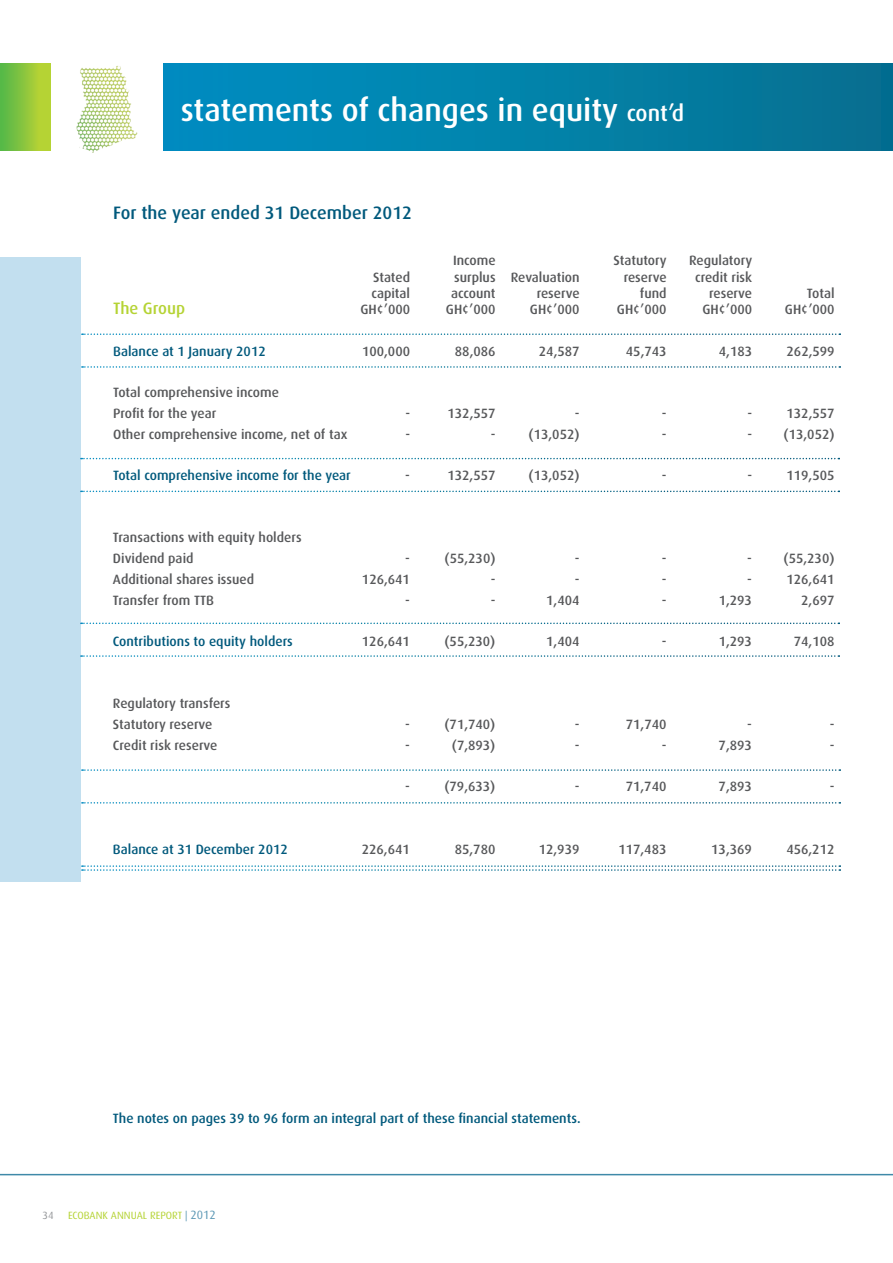
<style>
.page{position:relative;width:893px;height:1263px;background:#fff}
.page>*{position:absolute;margin:0;border:0;box-sizing:border-box;transform-origin:0 0}
.t1{font:500 31.5px "Dax";color:#fff}
.t2{font:500 18px "Dax";color:#00597c}
.t3{font:500 16.5px "Dax";color:#b5d334}
.t4{font:500 13.5px/20.7px "Dax";color:#57585a}
.t5{font:500 13.5px "Dax";color:#00597c}
.t6{font:10.5px "Dax";color:#b5d334}
.t7{font:10.5px "Dax";color:#939598}
.s1{font-size:22.5px}
.s2{color:#5c98b5}
.s3{font-size:12px;color:#5c98b5}
</style>
<div class="page">
<hr style="left:0;top:1174px;width:893px;height:1px;background:#3f89a8">
<div style="left:0;top:63px;width:51px;height:88px;background:linear-gradient(to right,#54b749,#c7d731)"></div>
<div style="left:163px;top:63px;width:730px;height:88px;background:linear-gradient(to right,#0090c3,#067190)"></div>
<svg style="left:82px;top:366px;width:758px;height:2px"></svg>
<svg style="left:81px;top:491px;width:758px;height:1px"></svg>
<svg style="left:81px;top:655px;width:758px;height:2px"></svg>
<svg style="left:82px;top:802px;width:758px;height:1px"></svg>
<svg style="left:82px;top:333px;width:758px;height:2px"></svg>
<svg style="left:81px;top:458px;width:758px;height:1px"></svg>
<svg style="left:81px;top:622px;width:758px;height:2px"></svg>
<svg style="left:82px;top:769px;width:758px;height:2px"></svg>
<div style="left:0;top:257px;width:80px;height:625px;background:#c2dfef"></div>
<svg style="left:82px;top:865px;width:758px;height:6px"></svg>
<img style="left:76px;top:65px;width:62px;height:87px">
<h1 class="t1" style="left:181px;top:92px;width:505px">statements of changes in equity <span class="s1">cont’d</span></h1>
<h2 class="t2" style="left:113px;top:203px;width:300px">For the year ended 31 December 2012</h2>
<p class="t4" style="left:453px;top:250px;width:44px">Income</p>
<p class="t4" style="left:614px;top:250px;width:55px">Statutory</p>
<p class="t4" style="left:689px;top:250px;width:65px">Regulatory</p>
<p class="t4" style="left:373px;top:267px;width:39px">Stated</p>
<p class="t4" style="left:454px;top:267px;width:127px">surplus Revaluation</p>
<p class="t4" style="left:624px;top:267px;width:44px">reserve</p>
<p class="t4" style="left:695px;top:267px;width:59px">credit risk</p>
<p class="t4" style="left:371px;top:283px;width:40px">capital</p>
<p class="t4" style="left:451px;top:283px;width:46px">account</p>
<p class="t4" style="left:537px;top:283px;width:44px">reserve</p>
<p class="t4" style="left:640px;top:283px;width:28px">fund</p>
<p class="t4" style="left:709px;top:283px;width:44px">reserve</p>
<p class="t4" style="left:807px;top:283px;width:29px">Total</p>
<p class="t3" style="left:113px;top:299px;width:74px">The Group</p>
<p class="t4" style="left:360px;top:299px;width:51px">GH¢’000</p>
<p class="t4" style="left:446px;top:299px;width:51px">GH¢’000</p>
<p class="t4" style="left:530px;top:299px;width:51px">GH¢’000</p>
<p class="t4" style="left:617px;top:299px;width:51px">GH¢’000</p>
<p class="t4" style="left:702px;top:299px;width:51px">GH¢’000</p>
<p class="t4" style="left:785px;top:299px;width:51px">GH¢’000</p>
<p class="t5" style="left:113px;top:343px;width:154px">Balance at 1 January 2012</p>
<p class="t4" style="left:362px;top:341px;width:50px">100,000</p>
<p class="t4" style="left:455px;top:341px;width:42px">88,086</p>
<p class="t4" style="left:539px;top:341px;width:42px">24,587</p>
<p class="t4" style="left:626px;top:341px;width:42px">45,743</p>
<p class="t4" style="left:719px;top:341px;width:35px">4,183</p>
<p class="t4" style="left:787px;top:341px;width:50px">262,599</p>
<p class="t4" style="left:113px;top:382px;width:167px">Total comprehensive income<br>Profit for the year</p>
<p class="t4" style="left:405px;top:403px;width:6px">-</p>
<p class="t4" style="left:448px;top:403px;width:50px">132,557</p>
<p class="t4" style="left:575px;top:403px;width:6px">-</p>
<p class="t4" style="left:662px;top:403px;width:6px">-</p>
<p class="t4" style="left:747px;top:403px;width:6px">-</p>
<p class="t4" style="left:786px;top:403px;width:50px">132,557</p>
<p class="t4" style="left:113px;top:424px;width:236px">Other comprehensive income, net of tax</p>
<p class="t4" style="left:405px;top:424px;width:6px">-</p>
<p class="t4" style="left:491px;top:424px;width:6px">-</p>
<p class="t4" style="left:529px;top:424px;width:52px">(13,052)</p>
<p class="t4" style="left:662px;top:424px;width:6px">-</p>
<p class="t4" style="left:747px;top:424px;width:89px">- (13,052)</p>
<p class="t5" style="left:113px;top:468px;width:239px">Total comprehensive income for the year</p>
<p class="t4" style="left:405px;top:465px;width:6px">-</p>
<p class="t4" style="left:447px;top:465px;width:50px">132,557</p>
<p class="t4" style="left:529px;top:465px;width:52px">(13,052)</p>
<p class="t4" style="left:662px;top:465px;width:6px">-</p>
<p class="t4" style="left:747px;top:465px;width:6px">-</p>
<p class="t4" style="left:786px;top:465px;width:50px">119,505</p>
<p class="t4" style="left:113px;top:527px;width:190px">Transactions with equity holders<br>Dividend paid</p>
<p class="t4" style="left:405px;top:548px;width:6px">-</p>
<p class="t4" style="left:445px;top:548px;width:52px">(55,230)</p>
<p class="t4" style="left:575px;top:548px;width:6px">-</p>
<p class="t4" style="left:662px;top:548px;width:6px">-</p>
<p class="t4" style="left:747px;top:548px;width:89px">- (55,230)</p>
<p class="t4" style="left:113px;top:569px;width:143px">Additional shares issued</p>
<p class="t4" style="left:362px;top:569px;width:50px">126,641</p>
<p class="t4" style="left:491px;top:569px;width:6px">-</p>
<p class="t4" style="left:575px;top:569px;width:6px">-</p>
<p class="t4" style="left:662px;top:569px;width:6px">-</p>
<p class="t4" style="left:747px;top:569px;width:6px">-</p>
<p class="t4" style="left:786px;top:569px;width:50px">126,641</p>
<p class="t4" style="left:113px;top:590px;width:102px">Transfer from TTB</p>
<p class="t4" style="left:405px;top:590px;width:6px">-</p>
<p class="t4" style="left:491px;top:590px;width:6px">-</p>
<p class="t4" style="left:546px;top:590px;width:35px">1,404</p>
<p class="t4" style="left:662px;top:590px;width:6px">-</p>
<p class="t4" style="left:719px;top:590px;width:35px">1,293</p>
<p class="t4" style="left:801px;top:590px;width:35px">2,697</p>
<p class="t5" style="left:113px;top:634px;width:181px">Contributions to equity holders</p>
<p class="t4" style="left:362px;top:631px;width:50px">126,641</p>
<p class="t4" style="left:444px;top:631px;width:52px">(55,230)</p>
<p class="t4" style="left:546px;top:631px;width:35px">1,404</p>
<p class="t4" style="left:662px;top:631px;width:6px">-</p>
<p class="t4" style="left:719px;top:631px;width:35px">1,293</p>
<p class="t4" style="left:794px;top:631px;width:42px">74,108</p>
<p class="t4" style="left:113px;top:693px;width:119px">Regulatory transfers<br>Statutory reserve</p>
<p class="t4" style="left:405px;top:714px;width:6px">-</p>
<p class="t4" style="left:444px;top:714px;width:52px">(71,740)</p>
<p class="t4" style="left:575px;top:714px;width:6px">-</p>
<p class="t4" style="left:626px;top:714px;width:42px">71,740</p>
<p class="t4" style="left:747px;top:714px;width:6px">-</p>
<p class="t4" style="left:830px;top:714px;width:6px">-</p>
<p class="t4" style="left:113px;top:735px;width:106px">Credit risk reserve</p>
<p class="t4" style="left:405px;top:735px;width:6px">-</p>
<p class="t4" style="left:452px;top:735px;width:45px">(7,893)</p>
<p class="t4" style="left:575px;top:735px;width:6px">-</p>
<p class="t4" style="left:662px;top:735px;width:6px">-</p>
<p class="t4" style="left:719px;top:735px;width:35px">7,893</p>
<p class="t4" style="left:830px;top:735px;width:6px">-</p>
<p class="t4" style="left:405px;top:776px;width:6px">-</p>
<p class="t4" style="left:444px;top:776px;width:52px">(79,633)</p>
<p class="t4" style="left:575px;top:776px;width:6px">-</p>
<p class="t4" style="left:626px;top:776px;width:42px">71,740</p>
<p class="t4" style="left:719px;top:776px;width:35px">7,893</p>
<p class="t4" style="left:830px;top:776px;width:6px">-</p>
<p class="t5" style="left:113px;top:841px;width:176px">Balance at 31 December 2012</p>
<p class="t4" style="left:362px;top:839px;width:50px">226,641</p>
<p class="t4" style="left:455px;top:839px;width:42px">85,780</p>
<p class="t4" style="left:539px;top:839px;width:42px">12,939</p>
<p class="t4" style="left:618px;top:839px;width:50px">117,483</p>
<p class="t4" style="left:711px;top:839px;width:42px">13,369</p>
<p class="t4" style="left:786px;top:839px;width:50px">456,212</p>
<p class="t5" style="left:113px;top:1111px;width:469px">The notes on pages 39 to 96 form an integral part of these financial statements.</p>
<p class="t7" style="left:43px;top:1209px;width:13px">34</p>
<p class="t6" style="left:68px;top:1209px;width:149px">ECOBANK ANNUAL REPORT <span class="s2">|</span> <span class="s3">2012</span></p>
</div>
